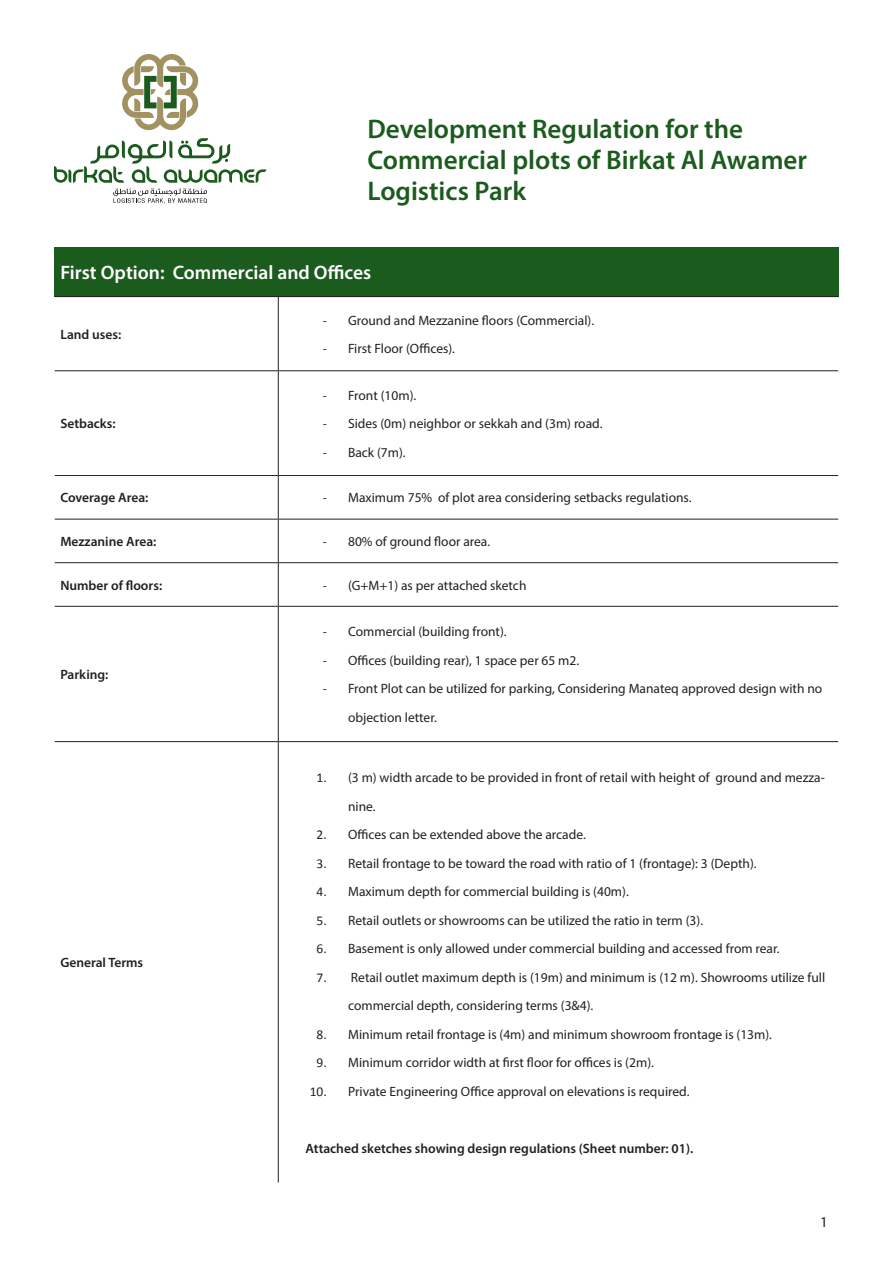
<style>
.page{position:relative;width:893px;height:1263px;background:#fff}
.page>*{position:absolute;margin:0;border:0;box-sizing:border-box;transform-origin:0 0}
.t1{font:600 27px/31px "Myriad Pro";color:#1c5b1e}
.t2{font:600 19.5px "Myriad Pro";color:#fff}
.t3{font:15px "Myriad Pro";color:#231f20}
.t4{font:13.5px/28.5px "Myriad Pro";color:#231f20}
.t5{font:600 13.5px "Myriad Pro";color:#231f20}
.s1{font-family:"Calibri"}
</style>
<div class="page">
<svg style="left:122px;top:54px;width:76px;height:76px"></svg>
<svg style="left:54px;top:138px;width:212px;height:66px"></svg>
<div style="left:54px;top:247px;width:785px;height:50px;background:#1c5b1e"></div>
<hr style="left:55px;top:296px;width:223px;height:1px;background:#231f20">
<hr style="left:278px;top:296px;width:560px;height:1px;background:#231f20">
<hr style="left:278px;top:297px;width:1px;height:73px;background:#231f20">
<hr style="left:55px;top:370px;width:223px;height:1px;background:#231f20">
<hr style="left:278px;top:370px;width:560px;height:1px;background:#231f20">
<hr style="left:278px;top:371px;width:1px;height:104px;background:#231f20">
<hr style="left:55px;top:475px;width:223px;height:1px;background:#231f20">
<hr style="left:278px;top:475px;width:560px;height:1px;background:#231f20">
<hr style="left:278px;top:476px;width:1px;height:43px;background:#231f20">
<hr style="left:55px;top:519px;width:223px;height:1px;background:#231f20">
<hr style="left:278px;top:519px;width:560px;height:1px;background:#231f20">
<hr style="left:278px;top:519px;width:1px;height:43px;background:#231f20">
<hr style="left:55px;top:562px;width:223px;height:1px;background:#231f20">
<hr style="left:278px;top:562px;width:560px;height:1px;background:#231f20">
<hr style="left:278px;top:563px;width:1px;height:43px;background:#231f20">
<hr style="left:55px;top:606px;width:223px;height:1px;background:#231f20">
<hr style="left:278px;top:606px;width:560px;height:1px;background:#231f20">
<hr style="left:278px;top:607px;width:1px;height:134px;background:#231f20">
<hr style="left:55px;top:741px;width:223px;height:1px;background:#231f20">
<hr style="left:278px;top:741px;width:560px;height:1px;background:#231f20">
<hr style="left:278px;top:742px;width:1px;height:440px;background:#231f20">
<p class="t1" style="left:367px;top:113px;width:441px">Development Regulation for the<br>Commercial plots of Birkat Al Awamer<br>Logistics Park</p>
<p class="t2" style="left:60px;top:260px;width:313px">First Option: Commercial and Offices</p>
<p class="t5" style="left:60px;top:326px;width:62px">Land uses:</p>
<p class="t5" style="left:60px;top:415px;width:57px">Setbacks:</p>
<p class="t4" style="left:323px;top:305px;width:273px"><span class="s1">-</span> Ground and Mezzanine floors (Commercial).</p>
<p class="t4" style="left:323px;top:334px;width:134px"><span class="s1">-</span> First Floor (Offices).</p>
<p class="t4" style="left:323px;top:381px;width:95px"><span class="s1">-</span> Front (10m).</p>
<p class="t4" style="left:323px;top:409px;width:281px"><span class="s1">-</span> Sides (0m) neighbor or sekkah and (3m) road.</p>
<p class="t4" style="left:323px;top:438px;width:85px"><span class="s1">-</span> Back (7m).</p>
<p class="t5" style="left:60px;top:489px;width:90px">Coverage Area:</p>
<p class="t4" style="left:323px;top:483px;width:370px"><span class="s1">-</span> Maximum 75% of plot area considering setbacks regulations.</p>
<p class="t5" style="left:60px;top:533px;width:98px">Mezzanine Area:</p>
<p class="t4" style="left:323px;top:527px;width:169px"><span class="s1">-</span> 80% of ground floor area.</p>
<p class="t5" style="left:60px;top:576px;width:103px">Number of floors:</p>
<p class="t4" style="left:323px;top:571px;width:205px"><span class="s1">-</span> (G+M+1) as per attached sketch</p>
<p class="t5" style="left:60px;top:666px;width:50px">Parking:</p>
<p class="t5" style="left:60px;top:954px;width:84px">General Terms</p>
<p class="t4" style="left:323px;top:617px;width:185px"><span class="s1">-</span> Commercial (building front).</p>
<p class="t4" style="left:323px;top:646px;width:258px"><span class="s1">-</span> Offices (building rear), 1 space per 65 m2.</p>
<p class="t4" style="left:348px;top:674px;width:476px;text-indent:-25px"><span class="s1">-</span> Front Plot can be utilized for parking, Considering Manateq approved design with no objection letter.</p>
<p class="t4" style="left:348px;top:763px;width:478px;text-indent:-32px"><span class="s1">1.</span> (3 m) width arcade to be provided in front of retail with height of ground and mezza&shy;nine.</p>
<p class="t4" style="left:317px;top:820px;width:271px"><span class="s1">2.</span> Offices can be extended above the arcade.</p>
<p class="t4" style="left:317px;top:848px;width:442px"><span class="s1">3.</span> Retail frontage to be toward the road with ratio of 1 (frontage): 3 (Depth).</p>
<p class="t4" style="left:317px;top:877px;width:314px"><span class="s1">4.</span> Maximum depth for commercial building is (40m).</p>
<p class="t4" style="left:317px;top:905px;width:388px"><span class="s1">5.</span> Retail outlets or showrooms can be utilized the ratio in term (3).</p>
<p class="t4" style="left:317px;top:934px;width:464px"><span class="s1">6.</span> Basement is only allowed under commercial building and accessed from rear.</p>
<p class="t4" style="left:348px;top:962px;width:479px;text-indent:-32px"><span class="s1">7.</span> Retail outlet maximum depth is (19m) and minimum is (12 m). Showrooms utilize full commercial depth, considering terms (3&amp;4).</p>
<p class="t4" style="left:317px;top:1019px;width:457px"><span class="s1">8.</span> Minimum retail frontage is (4m) and minimum showroom frontage is (13m).</p>
<p class="t4" style="left:317px;top:1048px;width:339px"><span class="s1">9.</span> Minimum corridor width at first floor for offices is (2m).</p>
<p class="t4" style="left:310px;top:1076px;width:381px"><span class="s1">10.</span> Private Engineering Office approval on elevations is required.</p>
<p class="t5" style="left:306px;top:1139px;width:389px">Attached sketches showing design regulations (Sheet number: 01).</p>
<p class="t3" style="left:820px;top:1213px;width:9px">1</p>
</div>
